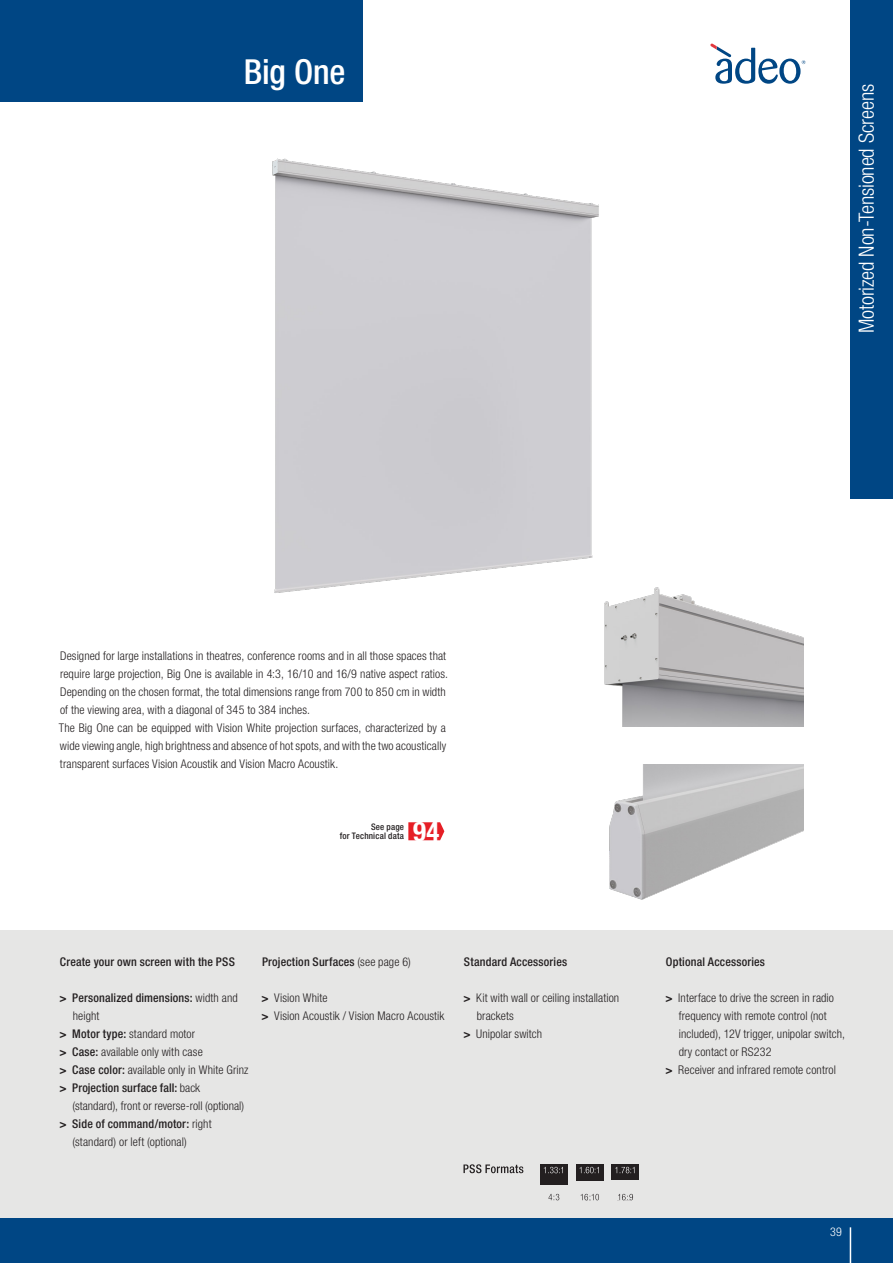
<style>
.page{position:relative;width:893px;height:1263px;background:#fff}
.page>*{position:absolute;margin:0;border:0;box-sizing:border-box;transform-origin:0 0}
.t1{font:500 condensed 34.5px "Helvetica Neue LT Pro";letter-spacing:-.005em;color:#fff}
.t2{font:700 condensed 27px "Helvetica Neue LT Pro";color:#fff}
.t3{font:300 condensed 21px "Helvetica Neue LT Pro";letter-spacing:-.01em;color:#fff}
.t4{font:300 condensed 12px/18px "Helvetica Neue LT Pro";letter-spacing:.01em;color:#231f20}
.t5{font:500 condensed 12px/18px "Helvetica Neue LT Pro";letter-spacing:.015em;color:#231f20}
.t6{font:300 condensed 12px "Helvetica Neue LT Pro";color:#fff}
.t7{font:500 condensed 9px "Helvetica Neue LT Pro";letter-spacing:.02em;color:#231f20}
.s1{font-weight:700;font-stretch:normal}
.s2{font-weight:300}
.s3{font-weight:500}
</style>
<div class="page">
<div style="left:0;top:930px;width:893px;height:333px;background:#e6e6e5"></div>
<div style="left:0;top:1218px;width:893px;height:45px;background:#004684"></div>
<hr style="left:850px;top:1227px;width:1px;height:36px;background:#fff">
<div style="left:850px;top:0;width:43px;height:498px;background:#004684"></div>
<svg style="left:710px;top:43px;width:95px;height:41px"></svg>
<div style="left:0;top:0;width:362px;height:102px;background:#004684"></div>
<svg style="left:408px;top:822px;width:36px;height:18px"></svg>
<img style="left:272px;top:158px;width:327px;height:435px">
<img style="left:585px;top:581px;width:219px;height:146px">
<img style="left:609px;top:764px;width:195px;height:136px">
<svg style="left:463px;top:1164px;width:60px;height:9px"></svg>
<svg style="left:581px;top:1194px;width:18px;height:6px"></svg>
<div style="left:576px;top:1164px;width:27px;height:17px;background:#231f20"></div>
<svg style="left:579px;top:1167px;width:20px;height:6px"></svg>
<svg style="left:618px;top:1194px;width:15px;height:6px"></svg>
<div style="left:612px;top:1164px;width:27px;height:15px;background:#231f20"></div>
<svg style="left:615px;top:1167px;width:19px;height:6px"></svg>
<svg style="left:548px;top:1194px;width:11px;height:6px"></svg>
<div style="left:540px;top:1164px;width:27px;height:20px;background:#231f20"></div>
<svg style="left:544px;top:1167px;width:19px;height:6px"></svg>
<p class="t1" style="left:244px;top:51px;width:103px">Big One</p>
<h3 class="t3" style="left:854px;top:333px;width:251px;rotate:-90deg">Motorized Non-Tensioned Screens</h3>
<p class="t4" style="left:60px;top:647px;width:390px">Designed for large installations in theatres, conference rooms and in all those spaces that require large projection, Big One is available in 4:3, 16/10 and 16/9 native aspect ratios.<br>Depending on the chosen format, the total dimensions range from 700 to 850 cm in width of the viewing area, with a diagonal of 345 to 384 inches.</p>
<p class="t4" style="left:59px;top:719px;width:389px;text-align:justify">The Big One can be equipped with Vision White projection surfaces, characterized by a wide viewing angle, high brightness and absence of hot spots, and with the two acoustically transparent surfaces Vision Acoustik and Vision Macro Acoustik.</p>
<p class="t7" style="left:371px;top:821px;width:35px">See page</p>
<p class="t7" style="left:340px;top:830px;width:66px">for Technical data</p>
<p class="t2" style="left:413px;top:815px;width:28px">94</p>
<p class="t5" style="left:60px;top:953px;width:177px">Create your own screen with the PSS</p>
<p class="t5" style="left:73px;top:989px;width:167px;text-indent:-13px"><span class="s1">&gt;</span> Personalized dimensions: <span class="s2">width and height</span></p>
<p class="t4" style="left:60px;top:1025px;width:137px"><span class="s1">&gt;</span> <span class="s3">Motor type:</span> standard motor</p>
<p class="t4" style="left:60px;top:1043px;width:145px"><span class="s1">&gt;</span> <span class="s3">Case:</span> available only with case</p>
<p class="t4" style="left:60px;top:1061px;width:190px"><span class="s1">&gt;</span> <span class="s3">Case color:</span> available only in White Grinz</p>
<p class="t4" style="left:72px;top:1079px;width:173px;text-indent:-13px"><span class="s1">&gt;</span> <span class="s3">Projection surface fall:</span> back (standard), front or reverse-roll (optional)</p>
<p class="t4" style="left:72px;top:1115px;width:141px;text-indent:-13px"><span class="s1">&gt;</span> <span class="s3">Side of command/motor:</span> right (standard) or left (optional)</p>
<p class="t5" style="left:262px;top:953px;width:150px">Projection Surfaces <span class="s2">(see page 6)</span></p>
<p class="t4" style="left:262px;top:989px;width:67px"><span class="s1">&gt;</span> Vision White</p>
<p class="t4" style="left:262px;top:1007px;width:184px"><span class="s1">&gt;</span> Vision Acoustik / Vision Macro Acoustik</p>
<p class="t5" style="left:464px;top:953px;width:105px">Standard Accessories</p>
<p class="t4" style="left:477px;top:989px;width:144px;text-indent:-13px"><span class="s1">&gt;</span> Kit with wall or ceiling installation brackets</p>
<p class="t4" style="left:464px;top:1025px;width:80px"><span class="s1">&gt;</span> Unipolar switch</p>
<p class="t5" style="left:666px;top:953px;width:101px">Optional Accessories</p>
<p class="t4" style="left:679px;top:989px;width:168px;text-indent:-13px"><span class="s1">&gt;</span> Interface to drive the screen in radio frequency with remote control (not included), 12V trigger, unipolar switch, dry contact or RS232</p>
<p class="t4" style="left:666px;top:1061px;width:172px"><span class="s1">&gt;</span> Receiver and infrared remote control</p>
<p class="t6" style="left:830px;top:1225px;width:13px">39</p>
</div>
